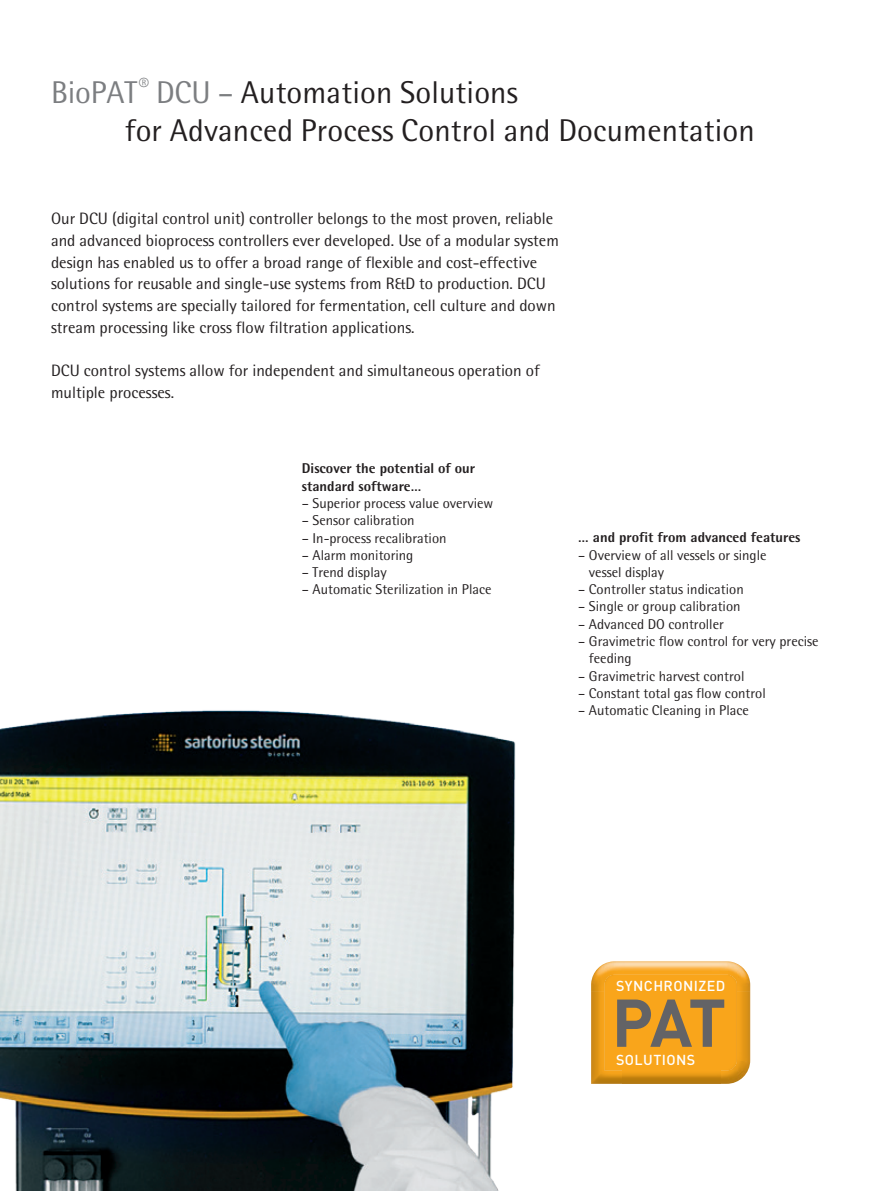
<style>
.page{position:relative;width:893px;height:1191px;background:#fff}
.page>*{position:absolute;margin:0;border:0;box-sizing:border-box;transform-origin:0 0}
.t1{font:700 66.3px "DIN Pro";color:#636366}
.t2{font:31.5px/37.5px "Sartorius Rotis Sans 2013";letter-spacing:.005em;color:#231f20}
.t3{font:16.5px/21.8px "Sartorius Rotis Sans 2013";color:#231f20}
.t4{font:14.25px/17.2px "Sartorius Rotis Sans 2013";color:#231f20}
.t5{font:800 14.25px/17.2px "Sartorius Rotis Sans 2013";color:#231f20}
.t6{font:500 14.25px "DIN Pro";letter-spacing:.03em;color:#fff}
.s1{color:#7c7e81}
</style>
<div class="page">
<img style="left:0;top:710px;width:617px;height:481px">
<div style="left:622px;top:992px;width:98px;height:78px;background:#f9a51b"></div>
<img style="left:591px;top:961px;width:159px;height:31px">
<img style="left:591px;top:992px;width:31px;height:91px">
<img style="left:720px;top:992px;width:30px;height:91px">
<img style="left:622px;top:1070px;width:98px;height:13px">
<h2 class="t2" style="left:125px;top:73px;width:632px;text-indent:-74px"><span class="s1">BioPAT</span><sup>®</sup> <span class="s1">DCU –</span> Automation Solutions<br>for Advanced Process Control and Documentation</h2>
<p class="t3" style="left:51px;top:207px;width:509px">Our DCU (digital control unit) controller belongs to the most proven, reliable and advanced bioprocess controllers ever developed. Use of a modular system design has enabled us to offer a broad range of flexible and cost-effective solutions for reusable and single-use systems from R&amp;D to production. DCU control systems are specially tailored for fermentation, cell culture and down stream processing like cross flow filtration applications.</p>
<p class="t3" style="left:51px;top:360px;width:490px">DCU control systems allow for independent and simultaneous operation of multiple processes.</p>
<p class="t5" style="left:302px;top:460px;width:175px">Discover the potential of our standard software…</p>
<p class="t4" style="left:302px;top:494px;width:193px">– Superior process value overview</p>
<p class="t4" style="left:302px;top:512px;width:114px">– Sensor calibration</p>
<p class="t4" style="left:302px;top:529px;width:146px">– In-process recalibration</p>
<p class="t4" style="left:302px;top:546px;width:113px">– Alarm monitoring</p>
<p class="t4" style="left:302px;top:563px;width:86px">– Trend display</p>
<p class="t4" style="left:302px;top:581px;width:191px">– Automatic Sterilization in Place</p>
<p class="t5" style="left:578px;top:528px;width:224px">… and profit from advanced features</p>
<p class="t4" style="left:589px;top:546px;width:179px;text-indent:-11px">– Overview of all vessels or single vessel display</p>
<p class="t4" style="left:578px;top:580px;width:167px">– Controller status indication</p>
<p class="t4" style="left:578px;top:598px;width:164px">– Single or group calibration</p>
<p class="t4" style="left:578px;top:615px;width:147px">– Advanced DO controller</p>
<p class="t4" style="left:589px;top:632px;width:231px;text-indent:-11px">– Gravimetric flow control for very precise feeding</p>
<p class="t4" style="left:578px;top:667px;width:168px">– Gravimetric harvest control</p>
<p class="t4" style="left:578px;top:684px;width:189px">– Constant total gas flow control</p>
<p class="t4" style="left:578px;top:701px;width:172px">– Automatic Cleaning in Place</p>
<p class="t6" style="left:616px;top:975px;width:111px">SYNCHRONIZED</p>
<h1 class="t1" style="left:612px;top:977px;width:116px">PAT</h1>
<p class="t6" style="left:616px;top:1050px;width:81px">SOLUTIONS</p>
</div>
